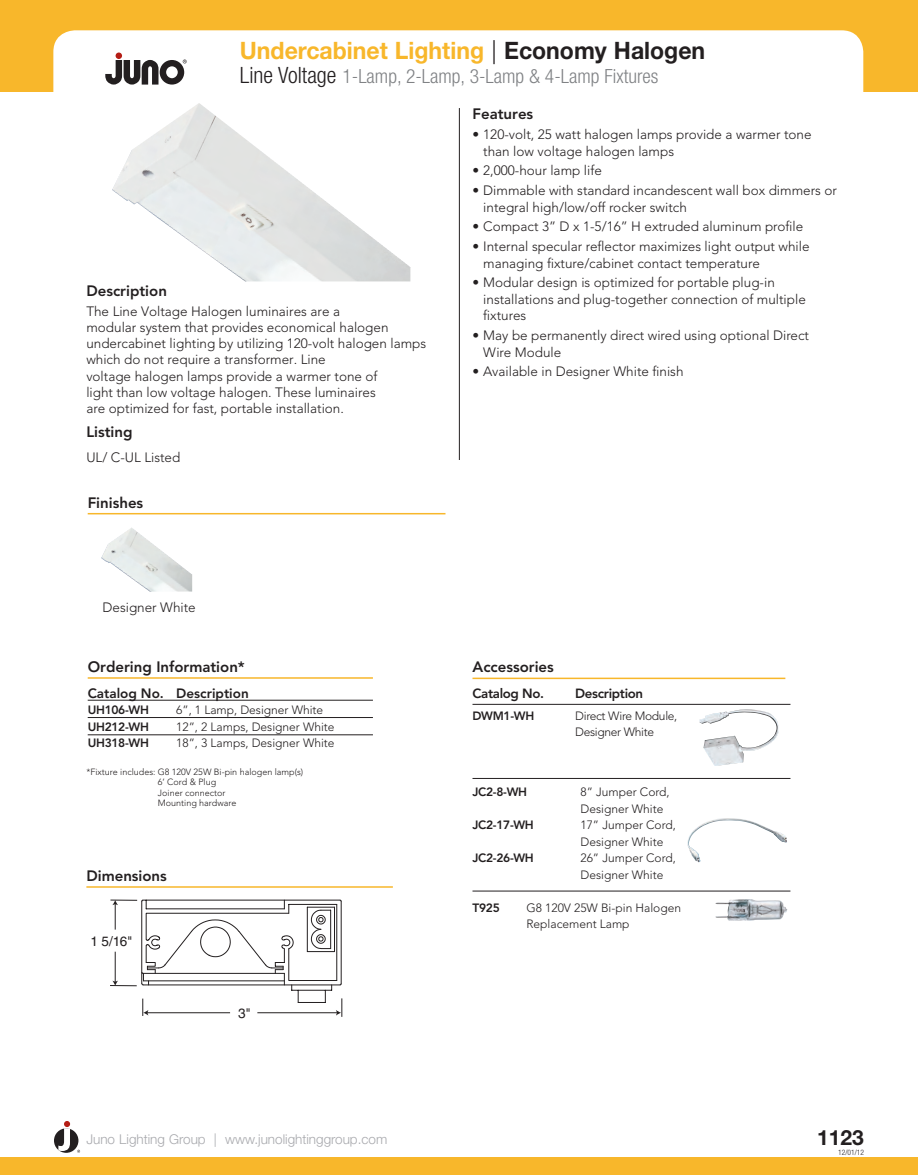
<style>
.page{position:relative;width:918px;height:1175px;background:#fff}
.page>*{position:absolute;margin:0;border:0;box-sizing:border-box;transform-origin:0 0}
.t1{font:700 24px "Helvetica Neue LT Std";color:#f8b72b;scale:.96 1}
.t2{font:700 21px "Helvetica Neue LT Std";color:#231f20}
.t3{font:300 condensed 19.5px "Helvetica Neue LT Std";color:#808285}
.t4{font:800 15px "Avenir LT Std";color:#231f20}
.t5{font:300 13.5px/16.5px "Avenir LT Std";color:#231f20}
.t6{font:300 13.5px "Helvetica Neue LT Std";color:#a8a9ad}
.t7{font:800 13.5px "Avenir LT Std";color:#231f20}
.t8{font:13.5px "Helvetica LT Std";color:#231f20}
.t9{font:800 13.35px "Avenir LT Std";letter-spacing:-.025em;color:#231f20}
.t10{font:300 12px/16.5px "Avenir LT Std";color:#231f20}
.t11{font:800 12px "Avenir LT Std";letter-spacing:-.025em;color:#231f20}
.t12{font:300 12px/16.5px "Avenir LT Std";letter-spacing:-.025em;color:#231f20}
.t13{font:300 9px/10.5px "Avenir LT Std";color:#231f20}
.t14{font:300 condensed 7.5px "Helvetica Neue LT Std";color:#231f20}
.s1{font-weight:300;color:#231f20}
.s2{color:#231f20}
.s3{font-size:22.5px;color:#231f20}
</style>
<div class="page">
<div style="left:0;top:0;width:918px;height:92px;background:#f8b72b"></div>
<div style="left:53px;top:30px;width:810px;height:62px;background:#fff"></div>
<div style="left:0;top:1157px;width:918px;height:17px;background:#f8b72b"></div>
<svg style="left:103px;top:53px;width:84px;height:33px;background:#9d9999"></svg>
<div style="left:54px;top:1128px;width:24px;height:24px;background:#231f20;border-radius:50%"></div>
<svg style="left:58px;top:1121px;width:12px;height:30px"></svg>
<hr style="left:459px;top:108px;width:1px;height:352px;background:#231f20">
<img style="left:112px;top:103px;width:298px;height:178px">
<hr style="left:86px;top:886px;width:307px;height:1px;background:#f8b72b">
<svg style="left:110px;top:899px;width:232px;height:117px"></svg>
<hr style="left:88px;top:677px;width:285px;height:1px;background:#f8b72b">
<hr style="left:88px;top:513px;width:357px;height:1px;background:#f8b72b">
<hr style="left:88px;top:700px;width:285px;height:1px;background:#231f20">
<hr style="left:88px;top:717px;width:285px;height:1px;background:#231f20">
<hr style="left:88px;top:734px;width:285px;height:1px;background:#231f20">
<hr style="left:473px;top:677px;width:312px;height:2px;background:#f8b72b">
<hr style="left:473px;top:704px;width:317px;height:1px;background:#231f20">
<hr style="left:473px;top:778px;width:317px;height:1px;background:#231f20">
<img style="left:101px;top:527px;width:91px;height:64px">
<hr style="left:472px;top:890px;width:318px;height:1px;background:#231f20">
<img style="left:699px;top:709px;width:80px;height:57px">
<img style="left:687px;top:818px;width:100px;height:44px">
<img style="left:715px;top:899px;width:72px;height:21px">
<h1 class="t1" style="left:240px;top:36px;width:486px">Undercabinet Lighting <span class="s1">|</span> <span class="s2">Economy Halogen</span></h1>
<h3 class="t3" style="left:240px;top:65px;width:420px"><span class="s3">Line Voltage</span> 1-Lamp, 2-Lamp, 3-Lamp &amp; 4-Lamp Fixtures</h3>
<p class="t4" style="left:86px;top:282px;width:82px">Description</p>
<p class="t5" style="left:86px;top:303px;width:341px">The Line Voltage Halogen luminaires are a<br>modular system that provides economical halogen undercabinet lighting by utilizing 120-volt halogen lamps which do not require a transformer. Line<br>voltage halogen lamps provide a warmer tone of<br>light than low voltage halogen. These luminaires<br>are optimized for fast, portable installation.</p>
<p class="t4" style="left:86px;top:423px;width:48px">Listing</p>
<p class="t5" style="left:86px;top:448px;width:95px">UL/ C-UL Listed</p>
<p class="t4" style="left:88px;top:493px;width:57px">Finishes</p>
<p class="t5" style="left:103px;top:599px;width:95px">Designer White</p>
<p class="t4" style="left:88px;top:657px;width:159px">Ordering Information*</p>
<p class="t7" style="left:88px;top:685px;width:163px">Catalog No. Description</p>
<p class="t11" style="left:88px;top:702px;width:63px">UH106-WH</p>
<p class="t10" style="left:176px;top:701px;width:148px">6”, 1 Lamp, Designer White</p>
<p class="t11" style="left:88px;top:719px;width:63px">UH212-WH</p>
<p class="t10" style="left:176px;top:718px;width:160px">12”, 2 Lamps, Designer White</p>
<p class="t11" style="left:88px;top:735px;width:63px">UH318-WH</p>
<p class="t10" style="left:176px;top:734px;width:160px">18”, 3 Lamps, Designer White</p>
<p class="t13" style="left:158px;top:766px;width:147px;text-indent:-72px">*Fixture includes: G8 120V 25W Bi-pin halogen lamp(s)<br>6’ Cord &amp; Plug<br>Joiner connector<br>Mounting hardware</p>
<p class="t4" style="left:86px;top:866px;width:82px">Dimensions</p>
<p class="t8" style="left:90px;top:933px;width:43px">1 5/16"</p>
<p class="t8" style="left:238px;top:1005px;width:14px">3"</p>
<p class="t4" style="left:472px;top:105px;width:62px">Features</p>
<p class="t5" style="left:483px;top:126px;width:330px;text-indent:-11px">• 120-volt, 25 watt halogen lamps provide a warmer tone than low voltage halogen lamps</p>
<p class="t5" style="left:472px;top:162px;width:131px">• 2,000-hour lamp life</p>
<p class="t5" style="left:483px;top:182px;width:355px;text-indent:-11px">• Dimmable with standard incandescent wall box dimmers or integral high/low/off rocker switch</p>
<p class="t5" style="left:472px;top:218px;width:332px">• Compact 3” D x 1-5/16” H extruded aluminum profile</p>
<p class="t5" style="left:483px;top:238px;width:328px;text-indent:-11px">• Internal specular reflector maximizes light output while managing fixture/cabinet contact temperature</p>
<p class="t5" style="left:483px;top:274px;width:324px;text-indent:-11px">• Modular design is optimized for portable plug-in installations and plug-together connection of multiple fixtures</p>
<p class="t5" style="left:483px;top:327px;width:327px;text-indent:-11px">• May be permanently direct wired using optional Direct<br>Wire Module</p>
<p class="t5" style="left:472px;top:363px;width:213px">• Available in Designer White finish</p>
<p class="t4" style="left:473px;top:658px;width:83px">Accessories</p>
<p class="t9" style="left:473px;top:685px;width:73px">Catalog No.</p>
<p class="t9" style="left:575px;top:685px;width:70px">Description</p>
<p class="t11" style="left:473px;top:708px;width:63px">DWM1-WH</p>
<p class="t12" style="left:575px;top:707px;width:104px">Direct Wire Module,<br>Designer White</p>
<p class="t11" style="left:473px;top:785px;width:56px">JC2-8-WH</p>
<p class="t10" style="left:581px;top:784px;width:91px">8” Jumper Cord,<br>Designer White</p>
<p class="t11" style="left:473px;top:818px;width:63px">JC2-17-WH</p>
<p class="t10" style="left:581px;top:817px;width:97px">17” Jumper Cord,<br>Designer White</p>
<p class="t11" style="left:473px;top:851px;width:63px">JC2-26-WH</p>
<p class="t10" style="left:581px;top:850px;width:97px">26” Jumper Cord,<br>Designer White</p>
<p class="t11" style="left:473px;top:900px;width:29px">T925</p>
<p class="t10" style="left:527px;top:899px;width:156px">G8 120V 25W Bi-pin Halogen<br>Replacement Lamp</p>
<p class="t6" style="left:86px;top:1131px;width:302px">Juno Lighting Group | www.junolightinggroup.com</p>
<h2 class="t2" style="left:817px;top:1124px;width:48px">1123</h2>
<p class="t14" style="left:838px;top:1147px;width:27px">12/01/12</p>
</div>
